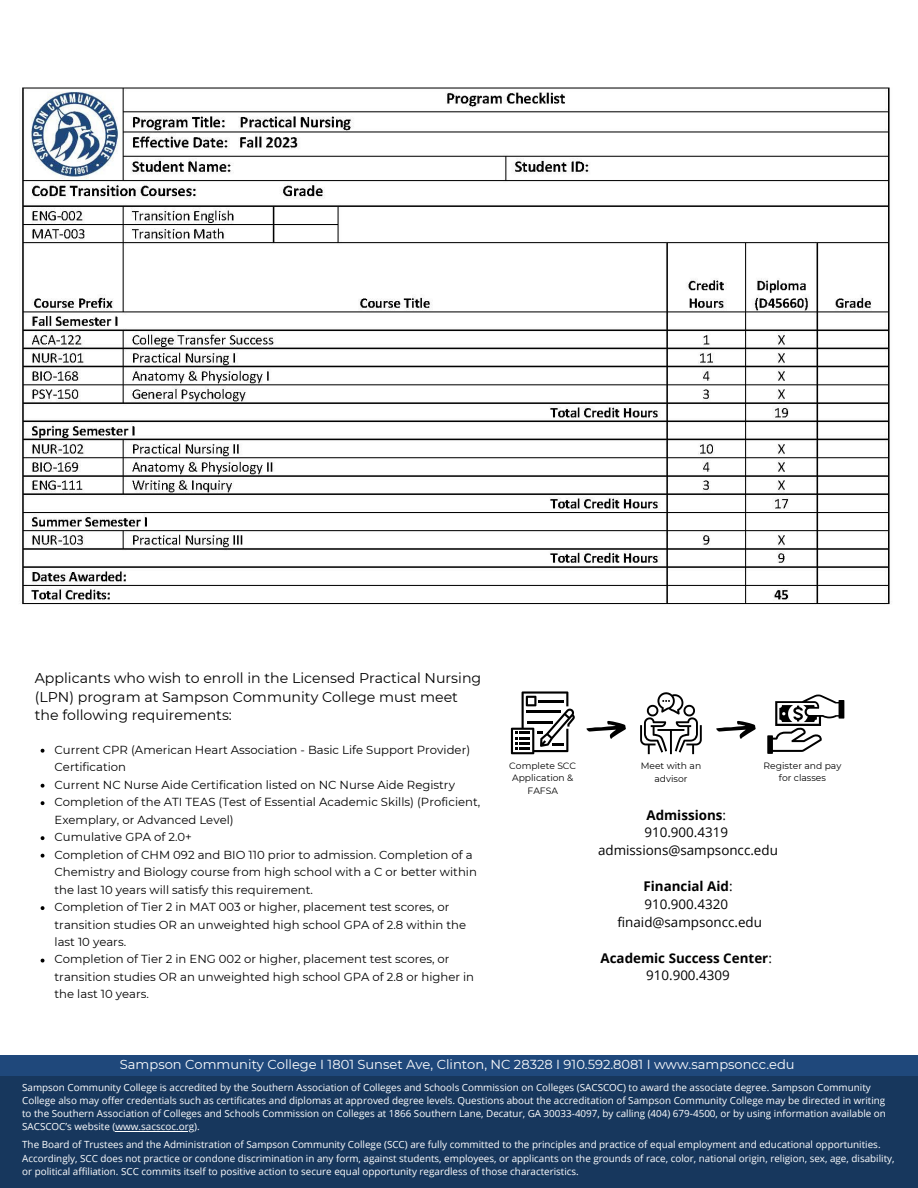
<style>
.page{position:relative;width:918px;height:1188px;background:#fff}
.page>*{position:absolute;margin:0;border:0;box-sizing:border-box;transform-origin:0 0}
.t1{font:14.1px/18.9px "Montserrat";color:#000}
.t2{font:13.35px "Open Sans";color:#000}
.t3{font:700 13.35px "Open Sans";color:#000}
.t4{font:13.05px "Montserrat";color:#fff}
.t5{font:11.7px/17.5px "Montserrat";color:#000}
.t6{font:9.9px/13.2px "Open Sans";color:#fff}
.t7{font:9.15px/12.9px "Montserrat";color:#000;text-align:center}
.s1{font-weight:400}
</style>
<div class="page">
<img style="left:0;top:87px;width:918px;height:969px">
<div style="left:0;top:1056px;width:918px;height:21px;background:#1f487b"></div>
<div style="left:0;top:1077px;width:918px;height:111px;background:#17375d"></div>
<svg style="left:511px;top:691px;width:64px;height:63px"></svg>
<svg style="left:640px;top:692px;width:62px;height:62px"></svg>
<svg style="left:767px;top:695px;width:77px;height:59px"></svg>
<svg style="left:586px;top:721px;width:40px;height:18px"></svg>
<svg style="left:716px;top:721px;width:40px;height:18px"></svg>
<svg style="left:41px;top:749px;width:3px;height:4px"></svg>
<svg style="left:41px;top:784px;width:3px;height:4px"></svg>
<svg style="left:41px;top:801px;width:3px;height:4px"></svg>
<svg style="left:41px;top:836px;width:3px;height:4px"></svg>
<svg style="left:41px;top:854px;width:3px;height:4px"></svg>
<svg style="left:41px;top:906px;width:3px;height:4px"></svg>
<svg style="left:41px;top:959px;width:3px;height:4px"></svg>
<hr style="left:116px;top:1131px;width:78px;height:1px;background:#fff">
<p class="t1" style="left:35px;top:668px;width:448px">Applicants who wish to enroll in the Licensed Practical Nursing (LPN) program at Sampson Community College must meet the following requirements:</p>
<p class="t5" style="left:55px;top:741px;width:417px">Current CPR (American Heart Association - Basic Life Support Provider)<br>Certification</p>
<p class="t5" style="left:55px;top:776px;width:402px">Current NC Nurse Aide Certification listed on NC Nurse Aide Registry</p>
<p class="t5" style="left:55px;top:793px;width:427px">Completion of the ATI TEAS (Test of Essential Academic Skills) (Proficient,<br>Exemplary, or Advanced Level)</p>
<p class="t5" style="left:55px;top:828px;width:139px">Cumulative GPA of 2.0+</p>
<p class="t5" style="left:55px;top:846px;width:424px">Completion of CHM 092 and BIO 110 prior to admission. Completion of a<br>Chemistry and Biology course from high school with a C or better within the last 10 years will satisfy this requirement.</p>
<p class="t5" style="left:55px;top:898px;width:413px">Completion of Tier 2 in MAT 003 or higher, placement test scores, or transition studies OR an unweighted high school GPA of 2.8 within the last 10 years.</p>
<p class="t5" style="left:55px;top:951px;width:421px">Completion of Tier 2 in ENG 002 or higher, placement test scores, or transition studies OR an unweighted high school GPA of 2.8 or higher in the last 10 years.</p>
<p class="t7" style="left:509px;top:759px;width:68px">Complete SCC<br>Application &amp;<br>FAFSA</p>
<p class="t7" style="left:641px;top:759px;width:62px">Meet with an advisor</p>
<p class="t7" style="left:764px;top:759px;width:79px">Register and pay for classes</p>
<p class="t3" style="left:646px;top:805px;width:81px">Admissions<span class="s1">:</span></p>
<p class="t2" style="left:644px;top:823px;width:85px">910.900.4319</p>
<p class="t2" style="left:598px;top:841px;width:181px">admissions@sampsoncc.edu</p>
<p class="t3" style="left:643px;top:877px;width:91px">Financial Aid<span class="s1">:</span></p>
<p class="t2" style="left:644px;top:895px;width:85px">910.900.4320</p>
<p class="t2" style="left:617px;top:913px;width:146px">finaid@sampsoncc.edu</p>
<p class="t3" style="left:600px;top:948px;width:173px">Academic Success Center<span class="s1">:</span></p>
<p class="t2" style="left:646px;top:966px;width:85px">910.900.4309</p>
<p class="t4" style="left:120px;top:1057px;width:676px">Sampson Community College I 1801 Sunset Ave, Clinton, NC 28328 I 910.592.8081 I www.sampsoncc.edu</p>
<p class="t6" style="left:22px;top:1080px;width:865px">Sampson Community College is accredited by the Southern Association of Colleges and Schools Commission on Colleges (SACSCOC) to award the associate degree. Sampson Community College also may offer credentials such as certificates and diplomas at approved degree levels. Questions about the accreditation of Sampson Community College may be directed in writing to the Southern Association of Colleges and Schools Commission on Colleges at 1866 Southern Lane, Decatur, GA 30033-4097, by calling (404) 679-4500, or by using information available on SACSCOC’s website (www.sacscoc.org).</p>
<p class="t6" style="left:22px;top:1138px;width:874px">The Board of Trustees and the Administration of Sampson Community College (SCC) are fully committed to the principles and practice of equal employment and educational opportunities.<br>Accordingly, SCC does not practice or condone discrimination in any form, against students, employees, or applicants on the grounds of race, color, national origin, religion, sex, age, disability, or political affiliation. SCC commits itself to positive action to secure equal opportunity regardless of those characteristics.</p>
</div>
